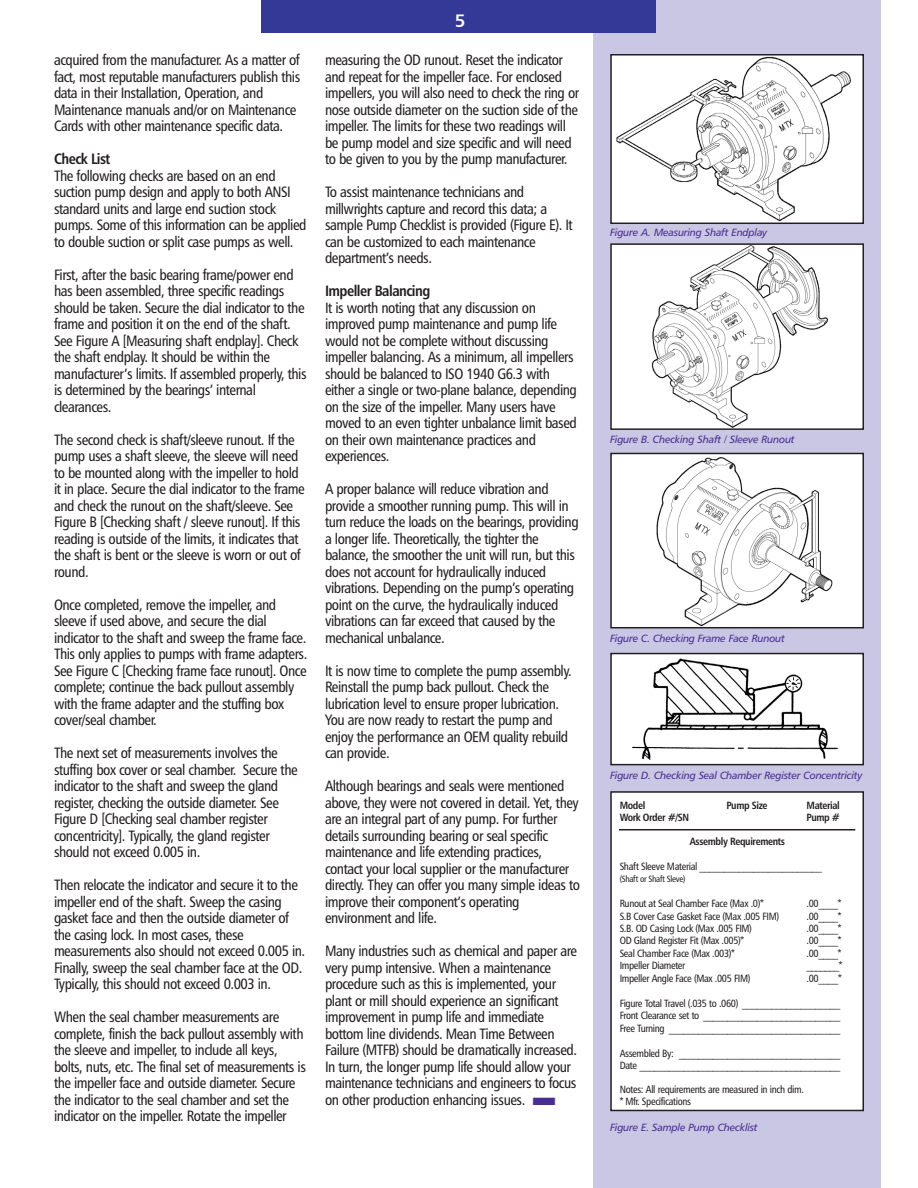
<style>
.page{position:relative;width:918px;height:1188px;background:#fff}
.page>*{position:absolute;margin:0;border:0;box-sizing:border-box;transform-origin:0 0}
.t1{font:18px "Humanist 777 BT Bold B";color:#fff}
.t2{font:15px/16.5px "Humanist 777 BT Roman Condensed B";letter-spacing:-.035em;color:#231f20}
.t3{font:15px "Humanist 777 BT Bold Condensed B";letter-spacing:-.035em;color:#231f20}
.t4{font:10.5px/12.5px "Humanist 777 BT Roman Condensed B";letter-spacing:-.035em;color:#231f20}
.t5{font:10.5px "Humanist 777 BT Italic B";letter-spacing:-.025em;color:#482e92}
.t6{font:10.5px "Humanist 777 BT Bold Condensed B";letter-spacing:-.035em;color:#231f20}
.t7{font:9px "Humanist 777 BT Roman Condensed B";letter-spacing:-.035em;color:#231f20}
.s1{color:#482e92}
</style>
<div class="page">
<div style="left:593px;top:0;width:288px;height:1188px;background:#c9c7e3"></div>
<div style="left:262px;top:0;width:394px;height:32px;background:#343896"></div>
<img style="left:613px;top:57px;width:248px;height:164px">
<div style="left:610px;top:54px;width:254px;height:170px;border:2px solid #231f20"></div>
<div style="left:611px;top:244px;width:252px;height:185px;background:#fff"></div>
<img style="left:651px;top:246px;width:178px;height:181px">
<div style="left:610px;top:243px;width:254px;height:187px;border:2px solid #231f20"></div>
<div style="left:611px;top:453px;width:252px;height:175px;background:#fff"></div>
<img style="left:656px;top:457px;width:177px;height:168px">
<div style="left:610px;top:453px;width:254px;height:175px;border:2px solid #231f20"></div>
<div style="left:611px;top:654px;width:252px;height:111px;background:#fff"></div>
<img style="left:632px;top:658px;width:206px;height:102px">
<div style="left:610px;top:653px;width:254px;height:112px;border:2px solid #231f20"></div>
<div style="left:611px;top:792px;width:252px;height:318px;background:#fff"></div>
<div style="left:610px;top:791px;width:254px;height:320px;border:2px solid #231f20"></div>
<hr style="left:619px;top:829px;width:236px;height:2px;background:#231f20">
<p class="t2" style="left:54px;top:53px;width:248px">acquired from the manufacturer. As a matter of fact, most reputable manufacturers publish this data in their Installation, Operation, and Maintenance manuals and/or on Maintenance Cards with other maintenance specific data.</p>
<p class="t3" style="left:54px;top:154px;width:58px">Check List</p>
<p class="t2" style="left:54px;top:169px;width:254px">The following checks are based on an end suction pump design and apply to both ANSI standard units and large end suction stock pumps. Some of this information can be applied to double suction or split case pumps as well.</p>
<p class="t2" style="left:54px;top:268px;width:254px">First, after the basic bearing frame/power end has been assembled, three specific readings should be taken. Secure the dial indicator to the frame and position it on the end of the shaft.<br>See Figure A [Measuring shaft endplay]. Check the shaft endplay. It should be within the manufacturer’s limits. If assembled properly, this is determined by the bearings’ internal clearances.</p>
<p class="t2" style="left:54px;top:433px;width:252px">The second check is shaft/sleeve runout. If the pump uses a shaft sleeve, the sleeve will need to be mounted along with the impeller to hold it in place. Secure the dial indicator to the frame and check the runout on the shaft/sleeve. See Figure B [Checking shaft / sleeve runout]. If this reading is outside of the limits, it indicates that the shaft is bent or the sleeve is worn or out of round.</p>
<p class="t2" style="left:54px;top:598px;width:255px">Once completed, remove the impeller, and sleeve if used above, and secure the dial indicator to the shaft and sweep the frame face.<br>This only applies to pumps with frame adapters.<br>See Figure C [Checking frame face runout]. Once complete; continue the back pullout assembly with the frame adapter and the stuffing box cover/seal chamber.</p>
<p class="t2" style="left:54px;top:746px;width:245px">The next set of measurements involves the stuffing box cover or seal chamber. Secure the indicator to the shaft and sweep the gland register, checking the outside diameter. See Figure D [Checking seal chamber register concentricity]. Typically, the gland register should not exceed 0.005 in.</p>
<p class="t2" style="left:54px;top:878px;width:253px">Then relocate the indicator and secure it to the impeller end of the shaft. Sweep the casing gasket face and then the outside diameter of the casing lock. In most cases, these measurements also should not exceed 0.005 in.<br>Finally, sweep the seal chamber face at the OD.<br>Typically, this should not exceed 0.003 in.</p>
<p class="t2" style="left:54px;top:1010px;width:253px">When the seal chamber measurements are complete, finish the back pullout assembly with the sleeve and impeller, to include all keys, bolts, nuts, etc. The final set of measurements is the impeller face and outside diameter. Secure the indicator to the seal chamber and set the indicator on the impeller. Rotate the impeller</p>
<p class="t1" style="left:455px;top:14px;width:12px">5</p>
<p class="t2" style="left:325px;top:53px;width:256px">measuring the OD runout. Reset the indicator and repeat for the impeller face. For enclosed impellers, you will also need to check the ring or nose outside diameter on the suction side of the impeller. The limits for these two readings will be pump model and size specific and will need to be given to you by the pump manufacturer.</p>
<p class="t2" style="left:325px;top:185px;width:249px">To assist maintenance technicians and millwrights capture and record this data; a sample Pump Checklist is provided (Figure E). It can be customized to each maintenance department’s needs.</p>
<p class="t3" style="left:325px;top:286px;width:107px">Impeller Balancing</p>
<p class="t2" style="left:325px;top:301px;width:253px">It is worth noting that any discussion on improved pump maintenance and pump life would not be complete without discussing impeller balancing. As a minimum, all impellers should be balanced to ISO 1940 G6.3 with either a single or two-plane balance, depending on the size of the impeller. Many users have moved to an even tighter unbalance limit based on their own maintenance practices and experiences.</p>
<p class="t2" style="left:325px;top:482px;width:255px">A proper balance will reduce vibration and provide a smoother running pump. This will in turn reduce the loads on the bearings, providing a longer life. Theoretically, the tighter the balance, the smoother the unit will run, but this does not account for hydraulically induced vibrations. Depending on the pump’s operating point on the curve, the hydraulically induced vibrations can far exceed that caused by the mechanical unbalance.</p>
<p class="t2" style="left:325px;top:664px;width:248px">It is now time to complete the pump assembly.<br>Reinstall the pump back pullout. Check the lubrication level to ensure proper lubrication.<br>You are now ready to restart the pump and enjoy the performance an OEM quality rebuild can provide.</p>
<p class="t2" style="left:325px;top:779px;width:257px">Although bearings and seals were mentioned above, they were not covered in detail. Yet, they are an integral part of any pump. For further details surrounding bearing or seal specific maintenance and life extending practices, contact your local supplier or the manufacturer directly. They can offer you many simple ideas to improve their component’s operating environment and life.</p>
<p class="t2" style="left:325px;top:944px;width:254px">Many industries such as chemical and paper are very pump intensive. When a maintenance procedure such as this is implemented, your plant or mill should experience an significant improvement in pump life and immediate bottom line dividends. Mean Time Between Failure (MTFB) should be dramatically increased.<br>In turn, the longer pump life should allow your maintenance technicians and engineers to focus on other production enhancing issues. <span class="s1">■</span></p>
<p class="t5" style="left:610px;top:228px;width:159px">Figure A. Measuring Shaft Endplay</p>
<p class="t5" style="left:610px;top:436px;width:186px">Figure B. Checking Shaft / Sleeve Runout</p>
<p class="t5" style="left:610px;top:635px;width:176px">Figure C. Checking Frame Face Runout</p>
<p class="t5" style="left:610px;top:772px;width:254px">Figure D. Checking Seal Chamber Register Concentricity</p>
<p class="t6" style="left:620px;top:801px;width:27px">Model</p>
<p class="t6" style="left:727px;top:801px;width:43px">Pump Size</p>
<p class="t6" style="left:807px;top:801px;width:35px">Material</p>
<p class="t6" style="left:620px;top:813px;width:71px">Work Order #/SN</p>
<p class="t6" style="left:807px;top:813px;width:35px">Pump #</p>
<p class="t6" style="left:690px;top:837px;width:97px">Assembly Requirements</p>
<p class="t4" style="left:620px;top:861px;width:204px">Shaft Sleeve Material _________________________</p>
<p class="t7" style="left:620px;top:876px;width:67px">(Shaft or Shaft Sleve)</p>
<p class="t4" style="left:620px;top:898px;width:145px">Runout at Seal Chamber Face (Max .0)*</p>
<p class="t4" style="left:807px;top:898px;width:37px">.00____*</p>
<p class="t4" style="left:620px;top:911px;width:161px">S.B Cover Case Gasket Face (Max .005 FIM)</p>
<p class="t4" style="left:807px;top:911px;width:37px">.00____*</p>
<p class="t4" style="left:620px;top:923px;width:134px">S.B. OD Casing Lock (Max .005 FIM)</p>
<p class="t4" style="left:807px;top:923px;width:37px">.00____*</p>
<p class="t4" style="left:620px;top:936px;width:126px">OD Gland Register Fit (Max .005)*</p>
<p class="t4" style="left:807px;top:936px;width:37px">.00____*</p>
<p class="t4" style="left:620px;top:948px;width:117px">Seal Chamber Face (Max .003)*</p>
<p class="t4" style="left:807px;top:948px;width:37px">.00____*</p>
<p class="t4" style="left:620px;top:961px;width:67px">Impeller Diameter</p>
<p class="t4" style="left:807px;top:961px;width:37px">_______*</p>
<p class="t4" style="left:620px;top:973px;width:132px">Impeller Angle Face (Max .005 FIM)</p>
<p class="t4" style="left:807px;top:973px;width:37px">.00____*</p>
<p class="t4" style="left:620px;top:998px;width:222px;text-align:justify">Figure Total Travel (.035 to .060) ____________________ Front Clearance set to ____________________________ Free Turning ___________________________________</p>
<p class="t4" style="left:620px;top:1048px;width:222px">Assembled By: _________________________________<br>Date _________________________________________</p>
<p class="t4" style="left:620px;top:1084px;width:186px;line-height:12px">Notes: All requirements are measured in inch dim. * Mfr. Specifications</p>
<p class="t5" style="left:610px;top:1123px;width:149px">Figure E. Sample Pump Checklist</p>
</div>
